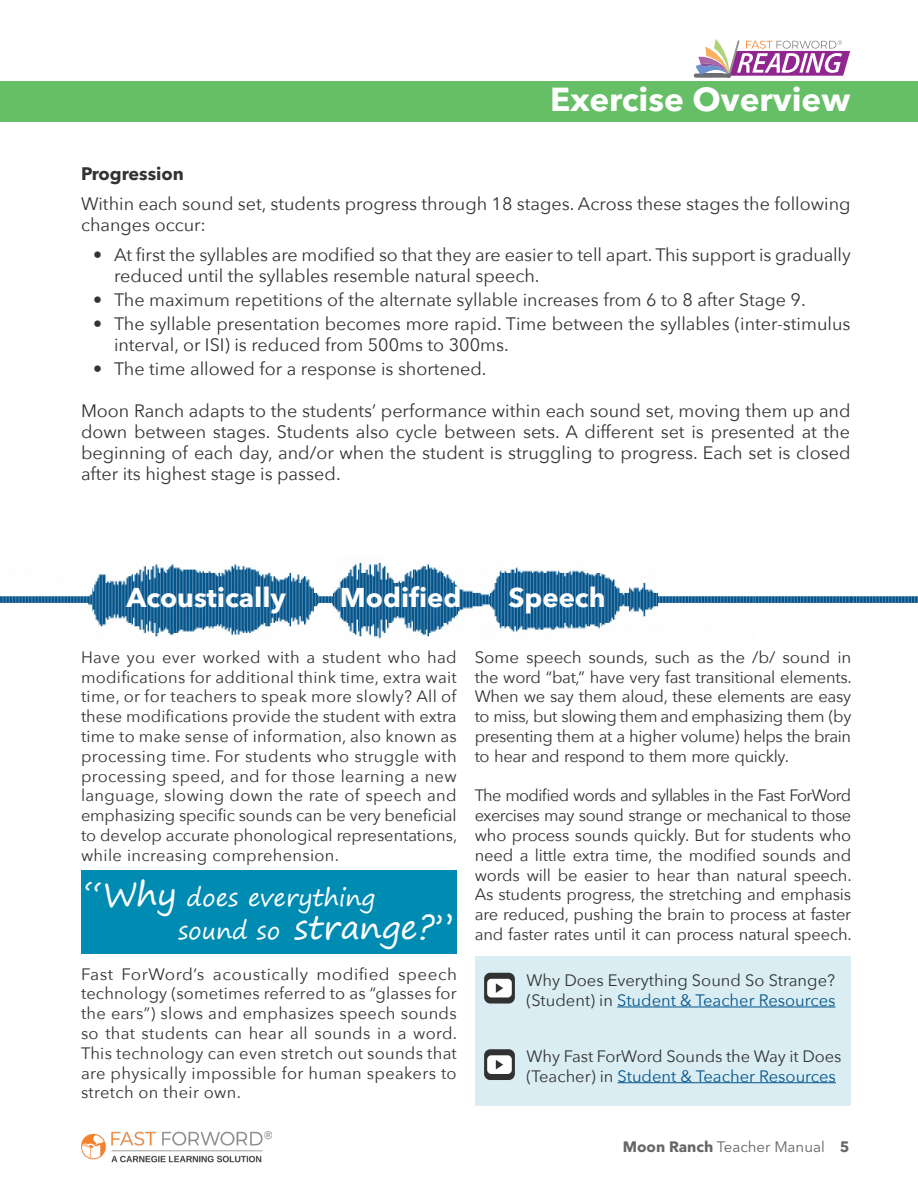
<style>
.page{position:relative;width:918px;height:1188px;background:#fff}
.page>*{position:absolute;margin:0;border:0;box-sizing:border-box;transform-origin:0 0}
.t1{font:700 33px "Avenir Next LT Pro";color:#fff}
.edited{font:33px "Segoe Print";color:#fff}
.edited-2{font:700 27px "Avenir Next LT Pro";color:#fff}
.edited-3{font:24px "Segoe Print";color:#fff}
.edited-4{font:18px/21px "Avenir Next";color:#333}
.edited-5{font:700 18px "Avenir Next LT Pro";color:#333}
.edited-6{font:16.5px/19.8px "Avenir Next";letter-spacing:-.005em;color:#333;text-align:justify}
.edited-7{font:16.5px "Avenir Next";color:#05558b}
.t2{font:15px "Avenir Next LT Pro";color:#666}
.s1{font-size:33px}
.s2{font-size:24px}
.s3{color:#333}
.s4{font-weight:700}
</style>
<div class="page">
<svg style="left:696px;top:39px;width:154px;height:39px"></svg>
<img style="left:81px;top:1132px;width:191px;height:31px">
<div style="left:0;top:81px;width:918px;height:41px;background:#66be67"></div>
<div style="left:475px;top:956px;width:375px;height:150px;background:#d9edf3"></div>
<img style="left:0;top:562px;width:918px;height:77px">
<hr style="left:618px;top:1082px;width:218px;height:1px;background:#05558b">
<hr style="left:617px;top:1007px;width:219px;height:1px;background:#05558b">
<div style="left:484px;top:973px;width:31px;height:31px;background:#313232;border-radius:6px"></div>
<div style="left:487px;top:979px;width:25px;height:18px;background:#fff;border-radius:4px"></div>
<svg style="left:496px;top:983px;width:7px;height:10px"></svg>
<div style="left:484px;top:1049px;width:31px;height:31px;background:#313232;border-radius:6px"></div>
<div style="left:487px;top:1055px;width:25px;height:19px;background:#fff;border-radius:4px"></div>
<svg style="left:496px;top:1060px;width:7px;height:9px"></svg>
<div style="left:81px;top:870px;width:376px;height:83px;background:#008bb3"></div>
<h1 class="t1" style="left:550px;top:79px;width:302px">Exercise Overview</h1>
<p class="edited-5" style="left:81px;top:163px;width:105px">Progression</p>
<p class="edited-4" style="left:81px;top:192px;width:771px">Within each sound set, students progress through 18 stages. Across these stages the following changes occur:</p>
<p class="edited-4" style="left:114px;top:243px;width:738px;text-indent:-21px">• At first the syllables are modified so that they are easier to tell apart. This support is gradually reduced until the syllables resemble natural speech.</p>
<p class="edited-4" style="left:93px;top:288px;width:714px">• The maximum repetitions of the alternate syllable increases from 6 to 8 after Stage 9.</p>
<p class="edited-4" style="left:114px;top:312px;width:738px;text-indent:-21px">• The syllable presentation becomes more rapid. Time between the syllables (inter-stimulus interval, or ISI) is reduced from 500ms to 300ms.</p>
<p class="edited-4" style="left:93px;top:357px;width:395px">• The time allowed for a response is shortened.</p>
<p class="edited-4" style="left:81px;top:399px;width:771px;text-align:justify">Moon Ranch adapts to the students’ performance within each sound set, moving them up and down between stages. Students also cycle between sets. A different set is presented at the beginning of each day, and/or when the student is struggling to progress. Each set is closed after its highest stage is passed.</p>
<p class="edited-2" style="left:126px;top:581px;width:161px">Acoustically</p>
<p class="edited-2" style="left:340px;top:581px;width:123px">Modified</p>
<p class="edited-2" style="left:508px;top:581px;width:99px">Speech</p>
<p class="edited-6" style="left:81px;top:646px;width:378px">Have you ever worked with a student who had modifications for additional think time, extra wait time, or for teachers to speak more slowly? All of these modifications provide the student with extra time to make sense of information, also known as processing time. For students who struggle with processing speed, and for those learning a new language, slowing down the rate of speech and emphasizing specific sounds can be very beneficial to develop accurate phonological representations, while increasing comprehension.</p>
<p class="edited-3" style="left:84px;top:876px;width:293px"><span class="s1">“Why</span> does everything</p>
<p class="edited" style="left:178px;top:898px;width:277px"><span class="s2">sound so</span> strange?”</p>
<p class="edited-6" style="left:81px;top:963px;width:378px">Fast ForWord’s acoustically modified speech technology (sometimes referred to as “glasses for the ears”) slows and emphasizes speech sounds so that students can hear all sounds in a word.<br>This technology can even stretch out sounds that are physically impossible for human speakers to stretch on their own.</p>
<p class="edited-6" style="left:475px;top:646px;width:378px">Some speech sounds, such as the /b/ sound in the word “bat,” have very fast transitional elements.<br>When we say them aloud, these elements are easy to miss, but slowing them and emphasizing them (by presenting them at a higher volume) helps the brain to hear and respond to them more quickly.</p>
<p class="edited-6" style="left:475px;top:785px;width:379px">The modified words and syllables in the Fast ForWord exercises may sound strange or mechanical to those who process sounds quickly. But for students who need a little extra time, the modified sounds and words will be easier to hear than natural speech.<br>As students progress, the stretching and emphasis are reduced, pushing the brain to process at faster and faster rates until it can process natural speech.</p>
<p class="edited-6" style="left:526px;top:970px;width:310px">Why Does Everything Sound So Strange?</p>
<p class="edited-7" style="left:526px;top:986px;width:311px"><span class="s3">(Student) in</span> Student &amp; Teacher Resources</p>
<p class="edited-6" style="left:526px;top:1046px;width:317px">Why Fast ForWord Sounds the Way it Does</p>
<p class="edited-7" style="left:526px;top:1062px;width:311px"><span class="s3">(Teacher) in</span> Student &amp; Teacher Resources</p>
<p class="t2" style="left:623px;top:1138px;width:228px"><span class="s4">Moon Ranch</span> Teacher Manual <span class="s4">5</span></p>
</div>
